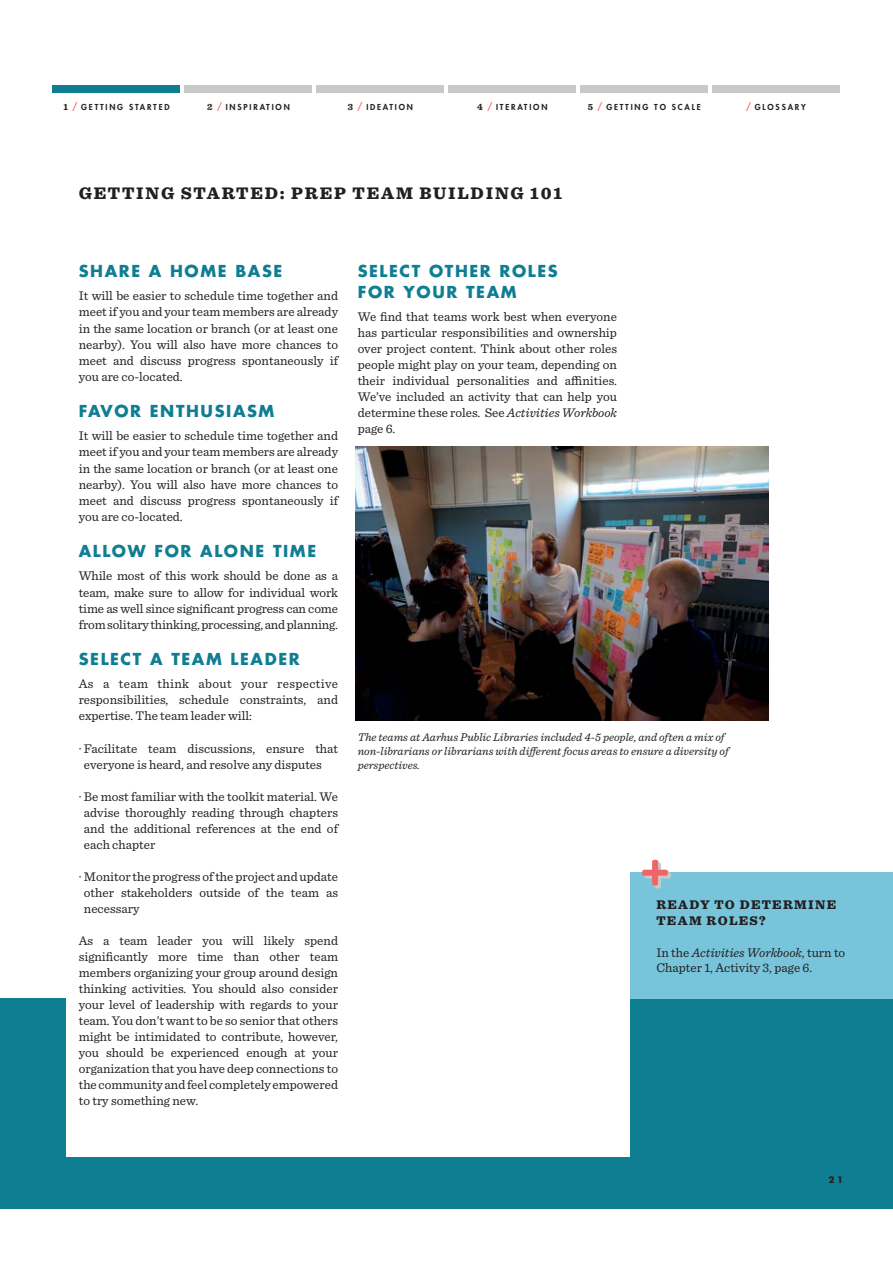
<style>
.page{position:relative;width:893px;height:1263px;background:#fff}
.page>*{position:absolute;margin:0;border:0;box-sizing:border-box;transform-origin:0 0}
.t1{font:900 17.55px "Sentinel";letter-spacing:.1em;color:#231f20}
.t2{font:700 16.05px/20.4px "Futura Std";letter-spacing:.1em;color:#0f7d92}
.t3{font:13.2px/16px "Sentinel";color:#231f20;text-align:justify}
.t4{font:900 13.2px/15.8px "Sentinel";letter-spacing:.1em;color:#231f20}
.t5{font:italic 11.7px/14px "Sentinel";color:#231f20}
.t6{font:700 8.7px "Futura Std";color:#231f20}
.t7{font:800 7.95px "Futura Std";letter-spacing:.225em;color:#231f20}
.s1{font-family:"Sentinel";font-weight:700;font-size:9.45px}
.s2{font-family:"Sentinel";font-weight:700;font-size:9.75px;color:#f16468}
.s3{font-style:italic}
</style>
<div class="page">
<div style="left:0;top:999px;width:893px;height:210px;background:#0f7d92"></div>
<div style="left:66px;top:159px;width:564px;height:997px;background:#fff"></div>
<div style="left:712px;top:85px;width:128px;height:8px;background:#c6c8ca"></div>
<div style="left:448px;top:85px;width:128px;height:8px;background:#c6c8ca"></div>
<div style="left:184px;top:85px;width:128px;height:8px;background:#c6c8ca"></div>
<div style="left:580px;top:85px;width:128px;height:8px;background:#c6c8ca"></div>
<div style="left:316px;top:85px;width:128px;height:8px;background:#c6c8ca"></div>
<div style="left:53px;top:85px;width:127px;height:8px;background:#0f7d92"></div>
<img style="left:355px;top:446px;width:413px;height:275px">
<div style="left:630px;top:873px;width:263px;height:126px;background:#78c5db"></div>
<svg style="left:642px;top:860px;width:29px;height:29px"></svg>
<p class="t7" style="left:63px;top:103px;width:108px"><span class="s1">1</span> <span class="s2">/</span> GETTING STARTED</p>
<p class="t7" style="left:207px;top:103px;width:84px"><span class="s1">2</span> <span class="s2">/</span> INSPIRATION</p>
<p class="t7" style="left:348px;top:103px;width:67px"><span class="s1">3</span> <span class="s2">/</span> IDEATION</p>
<p class="t7" style="left:477px;top:103px;width:72px"><span class="s1">4</span> <span class="s2">/</span> ITERATION</p>
<p class="t7" style="left:588px;top:103px;width:114px"><span class="s1">5</span> <span class="s2">/</span> GETTING TO SCALE</p>
<p class="t7" style="left:747px;top:103px;width:61px"><span class="s2">/</span> GLOSSARY</p>
<h1 class="t1" style="left:79px;top:188px;width:485px">GETTING STARTED: PREP TEAM BUILDING 101</h1>
<p class="t2" style="left:79px;top:261px;width:205px">SHARE A HOME BASE</p>
<p class="t3" style="left:79px;top:288px;width:261px">It will be easier to schedule time together and meet if you and your team members are already in the same location or branch (or at least one nearby). You will also have more chances to meet and discuss progress spontaneously if you are co-located.</p>
<p class="t2" style="left:79px;top:401px;width:197px">FAVOR ENTHUSIASM</p>
<p class="t3" style="left:79px;top:428px;width:261px">It will be easier to schedule time together and meet if you and your team members are already in the same location or branch (or at least one nearby). You will also have more chances to meet and discuss progress spontaneously if you are co-located.</p>
<p class="t2" style="left:79px;top:541px;width:239px">ALLOW FOR ALONE TIME</p>
<p class="t3" style="left:79px;top:568px;width:261px">While most of this work should be done as a team, make sure to allow for individual work time as well since significant progress can come from solitary thinking, processing, and planning.</p>
<p class="t2" style="left:79px;top:649px;width:222px">SELECT A TEAM LEADER</p>
<p class="t3" style="left:79px;top:676px;width:261px">As a team think about your respective responsibilities, schedule constraints, and expertise. The team leader will:</p>
<p class="t3" style="left:84px;top:741px;width:256px;text-indent:-5px">· Facilitate team discussions, ensure that everyone is heard, and resolve any disputes</p>
<p class="t3" style="left:84px;top:789px;width:256px;text-indent:-5px">· Be most familiar with the toolkit material. We advise thoroughly reading through chapters and the additional references at the end of each chapter</p>
<p class="t3" style="left:84px;top:869px;width:256px;text-indent:-5px">· Monitor the progress of the project and update other stakeholders outside of the team as necessary</p>
<p class="t3" style="left:79px;top:933px;width:261px">As a team leader you will likely spend significantly more time than other team members organizing your group around design thinking activities. You should also consider your level of leadership with regards to your team. You don’t want to be so senior that others might be intimidated to contribute, however, you should be experienced enough at your organization that you have deep connections to the community and feel completely empowered to try something new.</p>
<p class="t2" style="left:358px;top:261px;width:202px">SELECT OTHER ROLES<br>FOR YOUR TEAM</p>
<p class="t3" style="left:358px;top:309px;width:261px">We find that teams work best when everyone has particular responsibilities and ownership over project content. Think about other roles people might play on your team, depending on their individual personalities and affinities.<br>We’ve included an activity that can help you determine these roles. See <span class="s3">Activities Workbook </span>page 6.</p>
<p class="t5" style="left:358px;top:731px;width:373px">The teams at Aarhus Public Libraries included 4-5 people, and often a mix of non-librarians or librarians with different focus areas to ensure a diversity of perspectives.</p>
<p class="t4" style="left:656px;top:898px;width:181px">READY TO DETERMINE<br>TEAM ROLES?</p>
<p class="t3" style="left:656px;top:945px;width:190px">In the <span class="s3">Activities Workbook</span>, turn to<br>Chapter 1, Activity 3, page 6.</p>
<p class="t6" style="left:828px;top:1175px;width:16px">2 1</p>
</div>
